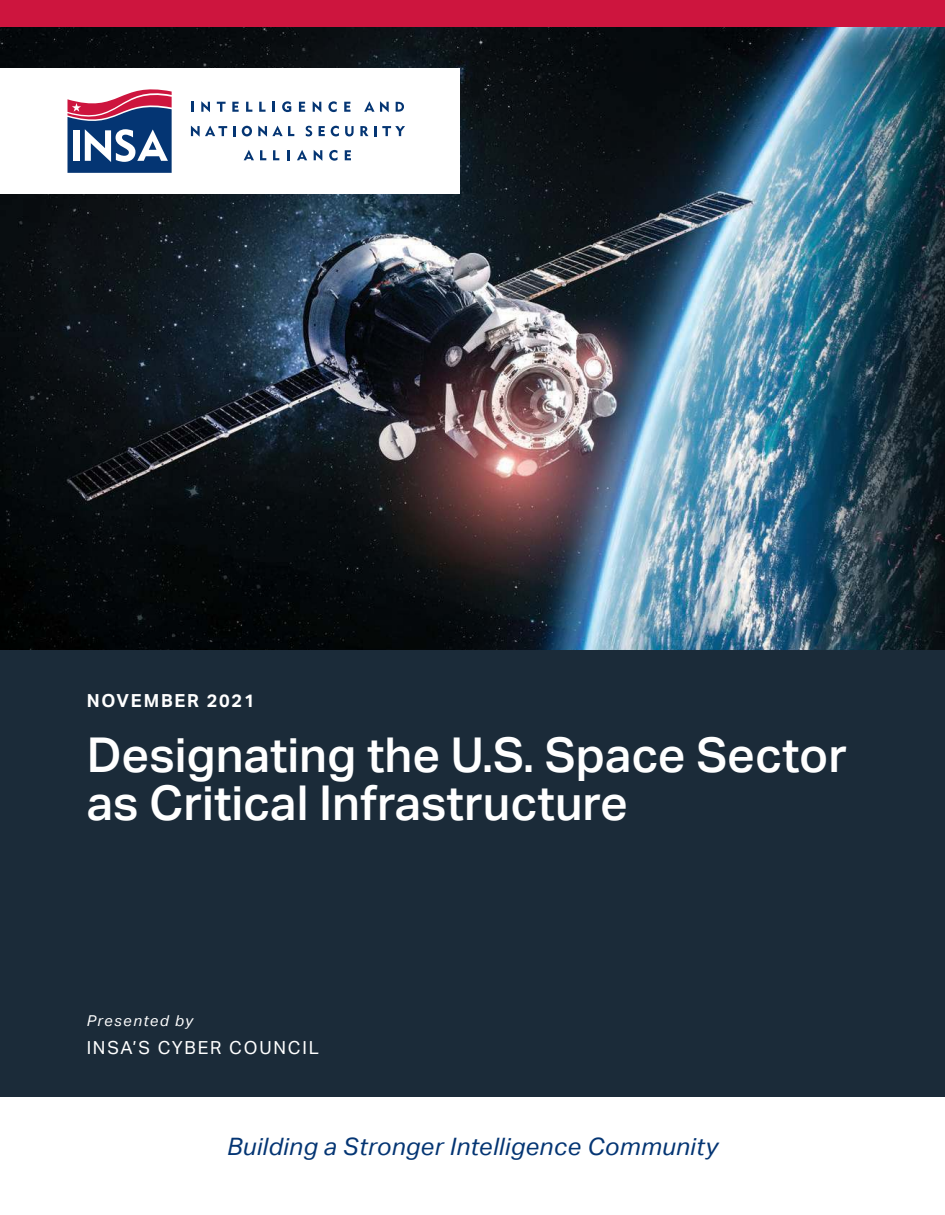
<style>
.page{position:relative;width:945px;height:1215px;background:#fff}
.page>*{position:absolute;margin:0;border:0;box-sizing:border-box;transform-origin:0 0}
.t1{font:500 48px/48px "Aktiv Grotesk";color:#fff}
.t2{font:italic 24px "Aktiv Grotesk";letter-spacing:.02em;color:#043573}
.t3{font:18px "Aktiv Grotesk";letter-spacing:.1em;color:#fff}
.t4{font:700 18px "Aktiv Grotesk";letter-spacing:.1em;color:#fff}
.t5{font:italic 15px "Aktiv Grotesk";letter-spacing:.1em;color:#fff}
</style>
<div class="page">
<img style="left:0;top:26px;width:945px;height:625px">
<div style="left:0;top:651px;width:945px;height:446px;background:#1b2b39"></div>
<div style="left:0;top:68px;width:459px;height:125px;background:#fff"></div>
<div style="left:0;top:0;width:945px;height:26px;background:#cd153e"></div>
<svg style="left:396px;top:102px;width:8px;height:10px"></svg>
<svg style="left:364px;top:101px;width:25px;height:11px"></svg>
<svg style="left:191px;top:102px;width:2px;height:10px"></svg>
<svg style="left:201px;top:101px;width:9px;height:11px"></svg>
<svg style="left:217px;top:102px;width:9px;height:10px"></svg>
<svg style="left:232px;top:102px;width:7px;height:10px"></svg>
<svg style="left:246px;top:102px;width:6px;height:10px"></svg>
<svg style="left:259px;top:102px;width:7px;height:10px"></svg>
<svg style="left:272px;top:102px;width:3px;height:10px"></svg>
<svg style="left:282px;top:101px;width:9px;height:11px"></svg>
<svg style="left:299px;top:102px;width:6px;height:10px"></svg>
<svg style="left:313px;top:101px;width:8px;height:11px"></svg>
<svg style="left:328px;top:101px;width:9px;height:11px"></svg>
<svg style="left:344px;top:102px;width:6px;height:10px"></svg>
<svg style="left:244px;top:150px;width:10px;height:10px"></svg>
<svg style="left:297px;top:150px;width:10px;height:10px"></svg>
<svg style="left:287px;top:150px;width:3px;height:10px"></svg>
<svg style="left:314px;top:150px;width:8px;height:11px"></svg>
<svg style="left:260px;top:150px;width:6px;height:10px"></svg>
<svg style="left:273px;top:150px;width:6px;height:10px"></svg>
<svg style="left:345px;top:150px;width:6px;height:10px"></svg>
<svg style="left:329px;top:150px;width:9px;height:11px"></svg>
<svg style="left:191px;top:126px;width:36px;height:11px"></svg>
<svg style="left:233px;top:126px;width:2px;height:10px"></svg>
<svg style="left:242px;top:126px;width:10px;height:10px"></svg>
<svg style="left:258px;top:126px;width:36px;height:11px"></svg>
<svg style="left:319px;top:126px;width:6px;height:10px"></svg>
<svg style="left:331px;top:126px;width:8px;height:10px"></svg>
<svg style="left:345px;top:126px;width:9px;height:10px"></svg>
<svg style="left:360px;top:126px;width:45px;height:10px"></svg>
<svg style="left:68px;top:89px;width:104px;height:84px"></svg>
<svg style="left:306px;top:126px;width:6px;height:10px"></svg>
<p class="t4" style="left:87px;top:690px;width:170px">NOVEMBER 2021</p>
<p class="t1" style="left:87px;top:735px;width:762px">Designating the U.S. Space Sector as Critical Infrastructure</p>
<p class="t5" style="left:87px;top:1015px;width:108px">Presented by</p>
<p class="t3" style="left:87px;top:1041px;width:234px">INSA’S CYBER COUNCIL</p>
<p class="t2" style="left:227px;top:1137px;width:492px">Building a Stronger Intelligence Community</p>
</div>
